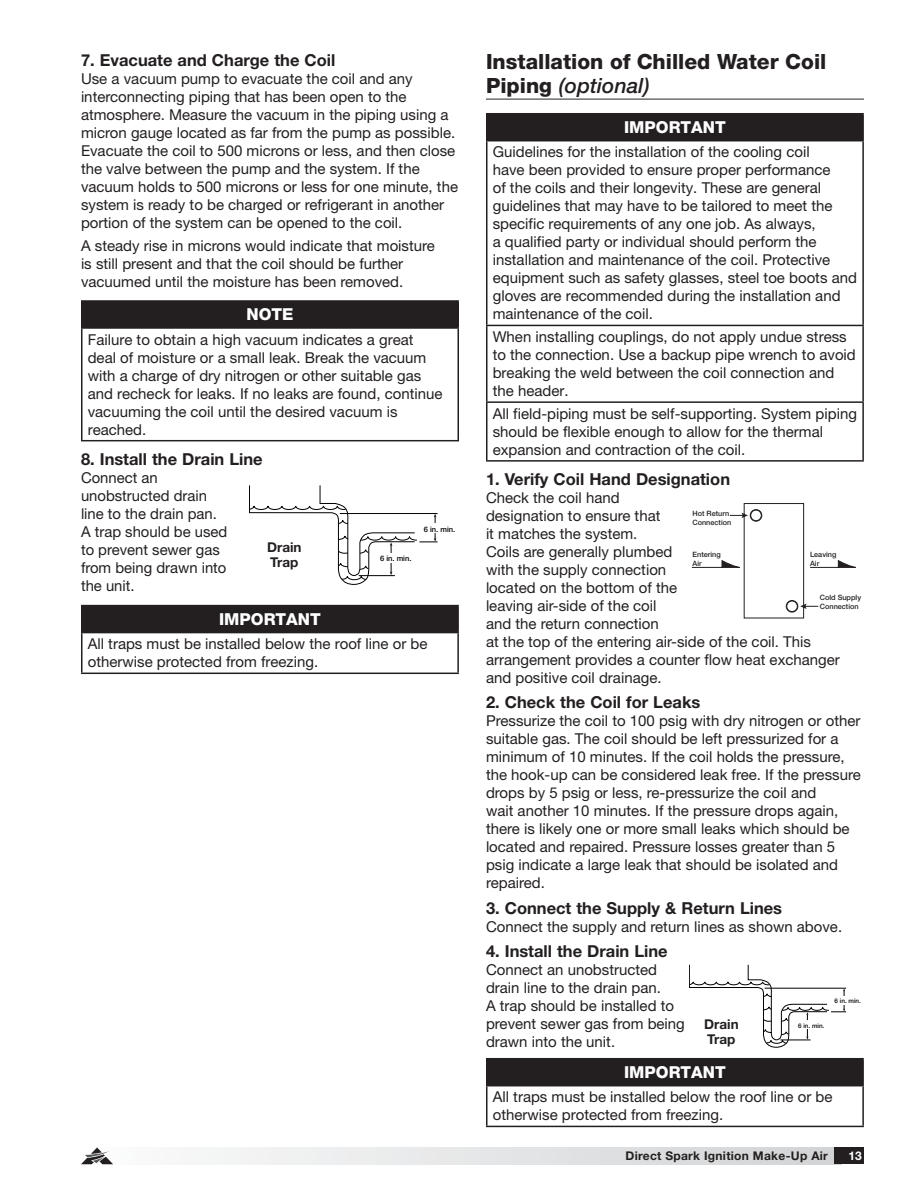
<style>
.page{position:relative;width:918px;height:1188px;background:#fff}
.page>*{position:absolute;margin:0;border:0;box-sizing:border-box;transform-origin:0 0}
.t1{font:800 21px/24px "Helvetica Neue LT Std";color:#231f20}
.t2{font:700 16.5px "Helvetica Neue LT Std";color:#231f20}
.t3{font:800 16.5px "Helvetica Neue LT Std";color:#fff}
.t4{font:15px/18px "Helvetica Neue LT Std";color:#231f20}
.t5{font:700 13.5px/15px "Helvetica Neue LT Std";color:#231f20}
.t6{font:700 12px "Helvetica Neue LT Std";letter-spacing:.025em;color:#231f20}
.t7{font:700 12px "Helvetica Neue LT Std";color:#fff}
.t8{font:500 7.5px "Helvetica Neue LT Std";color:#010202}
.t9{font:500 7.35px/8.7px "Helvetica Neue LT Std";color:#231f20}
.t10{font:500 6.3px "Helvetica Neue LT Std";color:#010202}
.s1{font-weight:500;font-style:italic}
</style>
<div class="page">
<div style="left:81px;top:1148px;width:760px;height:16px;background:linear-gradient(to right,#fcfcfc,#d2d3d5)"></div>
<div style="left:834px;top:1148px;width:30px;height:16px;background:#231f20"></div>
<svg style="left:81px;top:1148px;width:32px;height:16px"></svg>
<div style="left:82px;top:301px;width:376px;height:27px;background:#231f20"></div>
<hr style="left:81px;top:300px;width:378px;height:2px;background:#231f20">
<svg style="left:81px;top:302px;width:1px;height:25px"></svg>
<svg style="left:458px;top:302px;width:1px;height:25px"></svg>
<hr style="left:81px;top:327px;width:378px;height:2px;background:#231f20">
<hr style="left:81px;top:329px;width:1px;height:111px;background:#231f20">
<hr style="left:458px;top:329px;width:1px;height:111px;background:#231f20">
<hr style="left:81px;top:440px;width:378px;height:1px;background:#231f20">
<div style="left:82px;top:606px;width:376px;height:27px;background:#231f20"></div>
<hr style="left:81px;top:605px;width:378px;height:1px;background:#231f20">
<svg style="left:81px;top:606px;width:1px;height:26px"></svg>
<hr style="left:457px;top:606px;width:2px;height:26px;background:#231f20">
<hr style="left:81px;top:632px;width:378px;height:1px;background:#231f20">
<hr style="left:81px;top:633px;width:2px;height:40px;background:#231f20">
<hr style="left:457px;top:633px;width:2px;height:40px;background:#231f20">
<hr style="left:81px;top:673px;width:378px;height:1px;background:#231f20">
<svg style="left:249px;top:485px;width:189px;height:100px"></svg>
<hr style="left:359px;top:575px;width:36px;height:1px;background:#010202">
<div style="left:380px;top:553px;width:32px;height:10px;background:#fff"></div>
<div style="left:424px;top:523px;width:31px;height:10px;background:#fff"></div>
<hr style="left:486px;top:98px;width:378px;height:2px;background:#6d6e70">
<div style="left:744px;top:503px;width:60px;height:115px;border:1px solid #231f20"></div>
<div style="left:751px;top:510px;width:10px;height:11px;border:1px solid #231f20;border-radius:50%"></div>
<div style="left:750px;top:510px;width:12px;height:11px;border:1px solid #231f20;border-radius:50%"></div>
<div style="left:787px;top:601px;width:10px;height:11px;border:1px solid #231f20;border-radius:50%"></div>
<div style="left:786px;top:600px;width:12px;height:12px;border:1px solid #231f20;border-radius:50%"></div>
<svg style="left:692px;top:560px;width:48px;height:8px"></svg>
<svg style="left:810px;top:560px;width:46px;height:8px"></svg>
<svg style="left:730px;top:513px;width:18px;height:5px"></svg>
<svg style="left:800px;top:604px;width:18px;height:5px"></svg>
<div style="left:487px;top:114px;width:376px;height:27px;background:#231f20"></div>
<hr style="left:486px;top:113px;width:378px;height:1px;background:#231f20">
<hr style="left:486px;top:114px;width:2px;height:26px;background:#231f20">
<hr style="left:862px;top:114px;width:2px;height:26px;background:#231f20">
<hr style="left:486px;top:140px;width:378px;height:1px;background:#231f20">
<hr style="left:486px;top:141px;width:2px;height:184px;background:#231f20">
<hr style="left:862px;top:141px;width:2px;height:184px;background:#231f20">
<hr style="left:486px;top:325px;width:378px;height:1px;background:#231f20">
<hr style="left:486px;top:326px;width:2px;height:75px;background:#231f20">
<hr style="left:862px;top:326px;width:2px;height:75px;background:#231f20">
<hr style="left:486px;top:401px;width:378px;height:2px;background:#231f20">
<hr style="left:486px;top:403px;width:2px;height:57px;background:#231f20">
<hr style="left:862px;top:403px;width:2px;height:57px;background:#231f20">
<hr style="left:486px;top:460px;width:378px;height:2px;background:#231f20">
<div style="left:487px;top:1059px;width:376px;height:27px;background:#231f20"></div>
<hr style="left:486px;top:1058px;width:378px;height:1px;background:#231f20">
<hr style="left:486px;top:1059px;width:2px;height:26px;background:#231f20">
<hr style="left:862px;top:1059px;width:2px;height:26px;background:#231f20">
<hr style="left:486px;top:1085px;width:378px;height:1px;background:#231f20">
<hr style="left:486px;top:1086px;width:2px;height:40px;background:#231f20">
<hr style="left:862px;top:1086px;width:2px;height:40px;background:#231f20">
<hr style="left:486px;top:1126px;width:378px;height:1px;background:#231f20">
<svg style="left:689px;top:965px;width:157px;height:83px"></svg>
<hr style="left:780px;top:1040px;width:31px;height:1px;background:#010202">
<div style="left:798px;top:1021px;width:26px;height:8px;background:#fff"></div>
<div style="left:835px;top:996px;width:26px;height:8px;background:#fff"></div>
<p class="t2" style="left:81px;top:54px;width:256px">7. Evacuate and Charge the Coil</p>
<p class="t4" style="left:81px;top:71px;width:379px">Use a vacuum pump to evacuate the coil and any interconnecting piping that has been open to the atmosphere. Measure the vacuum in the piping using a micron gauge located as far from the pump as possible.<br>Evacuate the coil to 500 microns or less, and then close the valve between the pump and the system. If the vacuum holds to 500 microns or less for one minute, the system is ready to be charged or refrigerant in another portion of the system can be opened to the coil.</p>
<p class="t4" style="left:81px;top:238px;width:355px">A steady rise in microns would indicate that moisture is still present and that the coil should be further vacuumed until the moisture has been removed.</p>
<p class="t3" style="left:246px;top:309px;width:49px">NOTE</p>
<p class="t4" style="left:88px;top:332px;width:356px">Failure to obtain a high vacuum indicates a great deal of moisture or a small leak. Break the vacuum with a charge of dry nitrogen or other suitable gas and recheck for leaks. If no leaks are found, continue vacuuming the coil until the desired vacuum is reached.</p>
<p class="t2" style="left:81px;top:453px;width:183px">8. Install the Drain Line</p>
<p class="t4" style="left:81px;top:470px;width:148px">Connect an unobstructed drain line to the drain pan.<br>A trap should be used to prevent sewer gas from being drawn into the unit.</p>
<p class="t5" style="left:267px;top:541px;width:36px">Drain<br>Trap</p>
<p class="t8" style="left:380px;top:556px;width:33px">6 in. min.</p>
<p class="t8" style="left:424px;top:526px;width:33px">6 in. min.</p>
<p class="t3" style="left:219px;top:613px;width:103px">IMPORTANT</p>
<p class="t4" style="left:88px;top:636px;width:341px">All traps must be installed below the roof line or be otherwise protected from freezing.</p>
<h1 class="t1" style="left:486px;top:51px;width:342px">Installation of Chilled Water Coil<br>Piping <span class="s1">(optional)</span></h1>
<p class="t3" style="left:624px;top:121px;width:103px">IMPORTANT</p>
<p class="t4" style="left:493px;top:144px;width:366px">Guidelines for the installation of the cooling coil<br>have been provided to ensure proper performance<br>of the coils and their longevity. These are general guidelines that may have to be tailored to meet the specific requirements of any one job. As always,<br>a qualified party or individual should perform the installation and maintenance of the coil. Protective equipment such as safety glasses, steel toe boots and gloves are recommended during the installation and maintenance of the coil.</p>
<p class="t4" style="left:493px;top:329px;width:365px">When installing couplings, do not apply undue stress to the connection. Use a backup pipe wrench to avoid breaking the weld between the coil connection and the header.</p>
<p class="t4" style="left:493px;top:406px;width:366px">All field-piping must be self-supporting. System piping should be flexible enough to allow for the thermal expansion and contraction of the coil.</p>
<p class="t2" style="left:486px;top:473px;width:246px">1. Verify Coil Hand Designation</p>
<p class="t4" style="left:486px;top:490px;width:355px">Check the coil hand<br>designation to ensure that<br>it matches the system.<br>Coils are generally plumbed<br>with the supply connection<br>located on the bottom of the<br>leaving air-side of the coil<br>and the return connection<br>at the top of the entering air-side of the coil. This arrangement provides a counter flow heat exchanger and positive coil drainage.</p>
<p class="t2" style="left:486px;top:697px;width:216px">2. Check the Coil for Leaks</p>
<p class="t4" style="left:486px;top:713px;width:376px">Pressurize the coil to 100 psig with dry nitrogen or other suitable gas. The coil should be left pressurized for a minimum of 10 minutes. If the coil holds the pressure, the hook-up can be considered leak free. If the pressure drops by 5 psig or less, re-pressurize the coil and<br>wait another 10 minutes. If the pressure drops again, there is likely one or more small leaks which should be located and repaired. Pressure losses greater than 5 psig indicate a large leak that should be isolated and repaired.</p>
<p class="t2" style="left:486px;top:902px;width:298px">3. Connect the Supply &amp; Return Lines</p>
<p class="t4" style="left:486px;top:918px;width:358px">Connect the supply and return lines as shown above.</p>
<p class="t2" style="left:486px;top:945px;width:183px">4. Install the Drain Line</p>
<p class="t4" style="left:486px;top:962px;width:200px">Connect an unobstructed drain line to the drain pan.<br>A trap should be installed to prevent sewer gas from being drawn into the unit.</p>
<p class="t9" style="left:693px;top:510px;width:40px">Hot Return<br>Connection</p>
<p class="t9" style="left:693px;top:551px;width:30px">Entering<br>Air</p>
<p class="t9" style="left:810px;top:551px;width:28px">Leaving<br>Air</p>
<p class="t9" style="left:820px;top:594px;width:43px">Cold Supply<br>Connection</p>
<p class="t10" style="left:835px;top:999px;width:28px">6 in. min.</p>
<p class="t5" style="left:704px;top:1018px;width:36px">Drain<br>Trap</p>
<p class="t10" style="left:798px;top:1024px;width:28px">6 in. min.</p>
<p class="t3" style="left:624px;top:1066px;width:103px">IMPORTANT</p>
<p class="t4" style="left:493px;top:1089px;width:341px">All traps must be installed below the roof line or be otherwise protected from freezing.</p>
<p class="t6" style="left:625px;top:1152px;width:204px">Direct Spark Ignition Make-Up Air</p>
<p class="t7" style="left:849px;top:1152px;width:15px">13</p>
</div>
